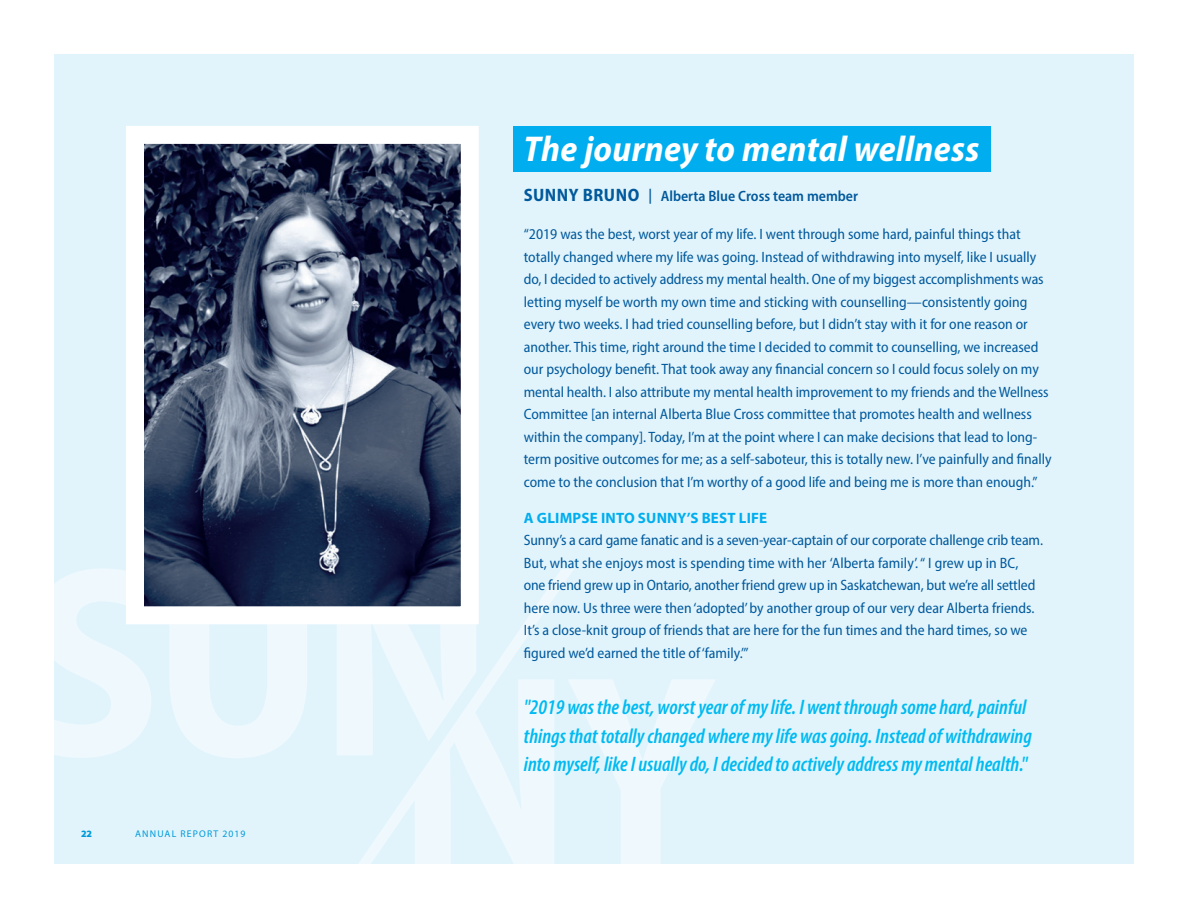
<style>
.page{position:relative;width:1188px;height:918px;background:#fff}
.page>*{position:absolute;margin:0;border:0;box-sizing:border-box;transform-origin:0 0}
.Quotes{font:italic 700 semi-condensed 36px "Myriad Pro";letter-spacing:.01em;color:#fff}
.Quotes-2{font:italic 600 condensed 21px/28.5px "Myriad Pro";color:#00baf1}
.Regular_paragraphs{font:semi-condensed 15px/22.5px "Myriad Pro";color:#01599c}
.Quotes-3{font:600 semi-condensed 15px "Myriad Pro";color:#01599c}
.Regular_paragraphs-2{font:700 15px "Myriad Pro";letter-spacing:.015em;color:#00aeef}
.t1{font:9.75px "Myriad Pro";letter-spacing:.12em;color:#009ad9}
.t2{font:900 9.75px "Myriad Pro";color:#009ad9}
.s1{font-weight:700;font-size:18px}
</style>
<div class="page">
<div style="left:54px;top:54px;width:1080px;height:810px;background:#e1f4fc"></div>
<svg style="left:359px;top:570px;width:214px;height:294px"></svg>
<img style="left:145px;top:145px;width:315px;height:460px">
<div style="left:126px;top:126px;width:353px;height:498px;border:18px solid #fff"></div>
<div style="left:513px;top:126px;width:477px;height:45px;background:#00aeef"></div>
<p class="t2" style="left:81px;top:827px;width:13px">22</p>
<p class="t1" style="left:135px;top:828px;width:112px">ANNUAL REPORT 2019</p>
<p class="Quotes" style="left:524px;top:126px;width:457px">The journey to mental wellness</p>
<p class="Quotes-3" style="left:524px;top:187px;width:336px"><span class="s1">SUNNY BRUNO</span> | Alberta Blue Cross team member</p>
<p class="Regular_paragraphs" style="left:524px;top:223px;width:529px">“2019 was the best, worst year of my life. I went through some hard, painful things that totally changed where my life was going. Instead of withdrawing into myself, like I usually do, I decided to actively address my mental health. One of my biggest accomplishments was letting myself be worth my own time and sticking with counselling—consistently going every two weeks. I had tried counselling before, but I didn’t stay with it for one reason or another. This time, right around the time I decided to commit to counselling, we increased our psychology benefit. That took away any financial concern so I could focus solely on my mental health. I also attribute my mental health improvement to my friends and the Wellness Committee [an internal Alberta Blue Cross committee that promotes health and wellness within the company]. Today, I’m at the point where I can make decisions that lead to long&shy;term positive outcomes for me; as a self-saboteur, this is totally new. I’ve painfully and finally come to the conclusion that I’m worthy of a good life and being me is more than enough.”</p>
<p class="Regular_paragraphs-2" style="left:524px;top:508px;width:245px">A GLIMPSE INTO SUNNY’S BEST LIFE</p>
<p class="Regular_paragraphs" style="left:524px;top:529px;width:521px">Sunny’s a card game fanatic and is a seven-year-captain of our corporate challenge crib team.<br>But, what she enjoys most is spending time with her ‘Alberta family’. “ I grew up in BC, one friend grew up in Ontario, another friend grew up in Saskatchewan, but we’re all settled here now. Us three were then ‘adopted’ by another group of our very dear Alberta friends.<br>It’s a close-knit group of friends that are here for the fun times and the hard times, so we figured we’d earned the title of ‘family.’”</p>
<p class="Quotes-2" style="left:524px;top:692px;width:510px">"2019 was the best, worst year of my life. I went through some hard, painful things that totally changed where my life was going. Instead of withdrawing into myself, like I usually do, I decided to actively address my mental health."</p>
</div>
